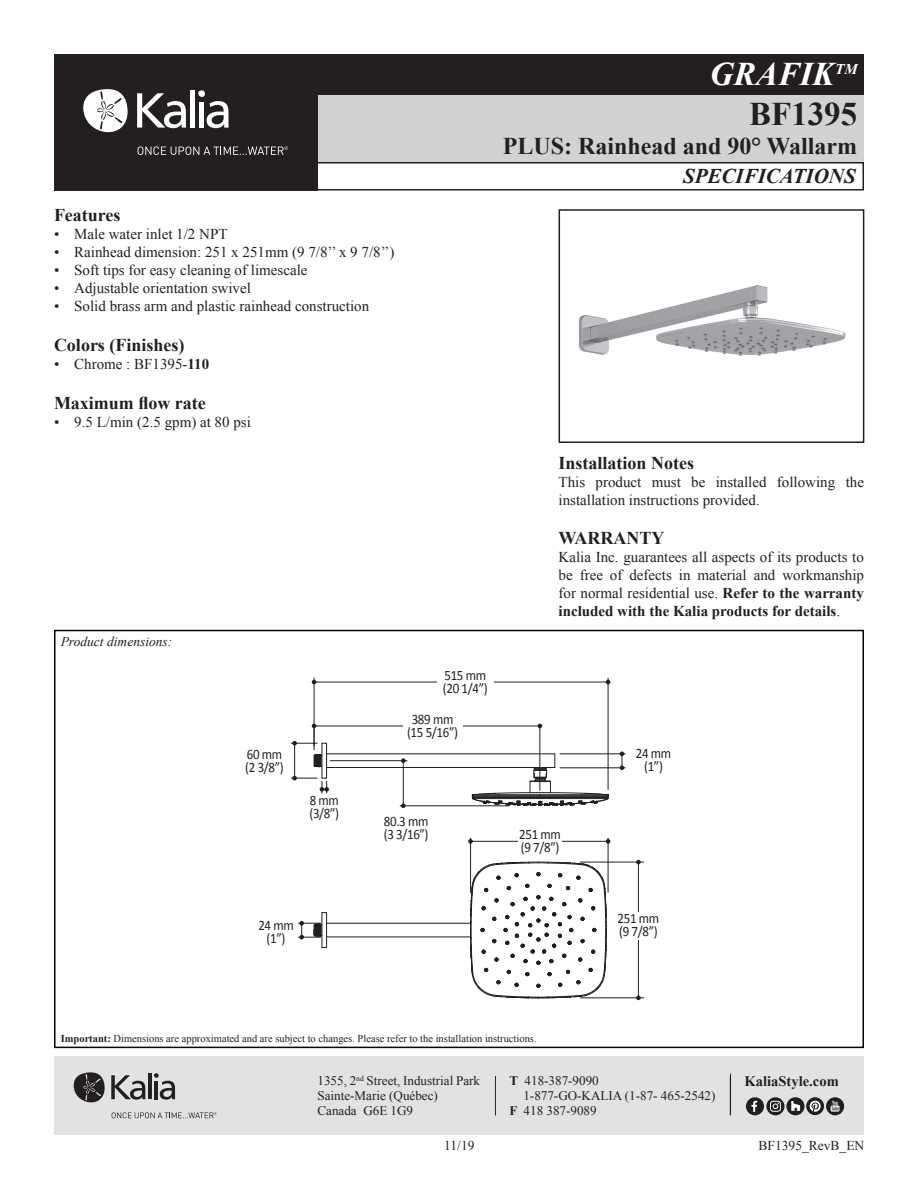
<style>
.page{position:relative;width:918px;height:1188px;background:#fff}
.page>*{position:absolute;margin:0;border:0;box-sizing:border-box;transform-origin:0 0}
.t1{font:italic 700 33px "Times New Roman";color:#fff}
.t2{font:700 33px "Times New Roman";color:#231f20}
.t3{font:700 24px "Times New Roman";color:#231f20}
.t4{font:italic 700 21px "Times New Roman";color:#231f20}
.t5{font:700 18px "Times New Roman";color:#231f20}
.t6{font:15px/18px "Times New Roman";color:#231f20}
.t7{font:700 14.55px "Times New Roman";color:#231f20}
.t8{font:14.4px/13.2px "Calibri";letter-spacing:-.025em;color:#231f20;scale:.9 1}
.t9{font:13.5px "Times New Roman";color:#231f20}
.t10{font:italic 13.5px "Times New Roman";color:#231f20}
.t11{font:13.05px/15px "Times New Roman";color:#231f20}
.t12{font:10.5px "Times New Roman";color:#231f20}
.s1{font-weight:700}
</style>
<div class="page">
<div style="left:240px;top:94px;width:624px;height:68px;background:#d3d2d2"></div>
<div style="left:240px;top:162px;width:624px;height:28px;border:2px solid #231f20"></div>
<div style="left:54px;top:54px;width:810px;height:40px;background:#231f20"></div>
<div style="left:54px;top:54px;width:263px;height:136px;background:#231f20"></div>
<svg style="left:83px;top:89px;width:45px;height:44px"></svg>
<div style="left:190px;top:90px;width:5px;height:38px;background:#fff"></div>
<div style="left:199px;top:102px;width:5px;height:26px;background:#fff"></div>
<div style="left:198px;top:90px;width:7px;height:7px;background:#fff;border-radius:50%"></div>
<svg style="left:137px;top:93px;width:49px;height:35px"></svg>
<svg style="left:207px;top:101px;width:22px;height:27px"></svg>
<svg style="left:138px;top:146px;width:150px;height:9px"></svg>
<div style="left:54px;top:1056px;width:810px;height:78px;background:#e1e2e4"></div>
<hr style="left:730px;top:1074px;width:1px;height:41px;background:#231f20">
<svg style="left:74px;top:1072px;width:31px;height:31px"></svg>
<hr style="left:148px;top:1073px;width:4px;height:26px;background:#231f20">
<svg style="left:111px;top:1075px;width:34px;height:25px"></svg>
<svg style="left:154px;top:1073px;width:21px;height:27px"></svg>
<svg style="left:112px;top:1112px;width:105px;height:7px"></svg>
<div style="left:746px;top:1097px;width:18px;height:18px;background:#231f20;border-radius:50%"></div>
<svg style="left:751px;top:1101px;width:6px;height:11px"></svg>
<svg style="left:766px;top:1097px;width:18px;height:18px"></svg>
<svg style="left:770px;top:1101px;width:11px;height:11px"></svg>
<svg style="left:786px;top:1097px;width:19px;height:18px"></svg>
<svg style="left:791px;top:1101px;width:9px;height:10px"></svg>
<div style="left:826px;top:1097px;width:18px;height:18px;background:#231f20;border-radius:50%"></div>
<svg style="left:831px;top:1101px;width:9px;height:11px"></svg>
<svg style="left:806px;top:1097px;width:18px;height:18px"></svg>
<svg style="left:810px;top:1101px;width:11px;height:11px"></svg>
<hr style="left:495px;top:1076px;width:1px;height:39px;background:#231f20">
<img style="left:579px;top:285px;width:267px;height:71px">
<div style="left:559px;top:209px;width:305px;height:234px;border:2px solid #231f20"></div>
<hr style="left:327px;top:767px;width:211px;height:1px;background:#231f20">
<hr style="left:327px;top:754px;width:228px;height:1px;background:#231f20">
<hr style="left:326px;top:744px;width:1px;height:34px;background:#231f20">
<hr style="left:322px;top:743px;width:1px;height:35px;background:#231f20">
<svg style="left:314px;top:754px;width:8px;height:13px"></svg>
<hr style="left:327px;top:937px;width:144px;height:1px;background:#231f20">
<hr style="left:327px;top:923px;width:144px;height:1px;background:#231f20">
<hr style="left:326px;top:913px;width:1px;height:34px;background:#231f20">
<hr style="left:322px;top:913px;width:1px;height:35px;background:#231f20">
<svg style="left:470px;top:862px;width:137px;height:137px"></svg>
<svg style="left:472px;top:754px;width:137px;height:52px"></svg>
<hr style="left:608px;top:838px;width:1px;height:54px;background:#231f20">
<hr style="left:471px;top:841px;width:137px;height:1px;background:#231f20">
<svg style="left:468px;top:839px;width:5px;height:5px"></svg>
<svg style="left:606px;top:839px;width:4px;height:5px"></svg>
<hr style="left:470px;top:838px;width:1px;height:54px;background:#231f20">
<hr style="left:294px;top:743px;width:1px;height:35px;background:#231f20">
<hr style="left:580px;top:862px;width:64px;height:1px;background:#231f20">
<hr style="left:638px;top:862px;width:1px;height:136px;background:#231f20">
<svg style="left:636px;top:996px;width:5px;height:4px"></svg>
<svg style="left:636px;top:860px;width:5px;height:4px"></svg>
<hr style="left:580px;top:998px;width:64px;height:1px;background:#231f20">
<hr style="left:330px;top:760px;width:77px;height:1px;background:#231f20">
<hr style="left:403px;top:761px;width:1px;height:45px;background:#231f20">
<svg style="left:401px;top:804px;width:5px;height:4px"></svg>
<svg style="left:401px;top:758px;width:5px;height:5px"></svg>
<hr style="left:400px;top:806px;width:109px;height:1px;background:#231f20">
<hr style="left:540px;top:726px;width:1px;height:64px;background:#231f20">
<hr style="left:314px;top:726px;width:226px;height:1px;background:#231f20">
<svg style="left:538px;top:724px;width:4px;height:4px"></svg>
<svg style="left:291px;top:724px;width:36px;height:22px"></svg>
<hr style="left:608px;top:678px;width:1px;height:112px;background:#231f20">
<hr style="left:314px;top:682px;width:294px;height:1px;background:#231f20">
<hr style="left:314px;top:678px;width:1px;height:72px;background:#231f20">
<svg style="left:291px;top:776px;width:38px;height:17px"></svg>
<hr style="left:560px;top:768px;width:65px;height:1px;background:#231f20">
<svg style="left:620px;top:752px;width:4px;height:18px"></svg>
<hr style="left:560px;top:754px;width:65px;height:1px;background:#231f20">
<div style="left:615px;top:912px;width:47px;height:28px;background:#fff"></div>
<div style="left:403px;top:713px;width:59px;height:26px;background:#fff"></div>
<div style="left:437px;top:669px;width:57px;height:26px;background:#fff"></div>
<div style="left:518px;top:828px;width:44px;height:27px;background:#fff"></div>
<svg style="left:299px;top:921px;width:23px;height:18px"></svg>
<div style="left:54px;top:630px;width:810px;height:418px;border:2px solid #040503"></div>
<h1 class="t1" style="left:710px;top:51px;width:149px">GRAFIK<sup>TM</sup></h1>
<p class="t5" style="left:54px;top:203px;width:68px">Features</p>
<p class="t6" style="left:54px;top:225px;width:175px">• Male water inlet 1/2 NPT</p>
<p class="t6" style="left:54px;top:243px;width:342px">• Rainhead dimension: 251 x 251mm (9 7/8’’ x 9 7/8’’)</p>
<p class="t6" style="left:54px;top:261px;width:255px">• Soft tips for easy cleaning of limescale</p>
<p class="t6" style="left:54px;top:279px;width:198px">• Adjustable orientation swivel</p>
<p class="t6" style="left:54px;top:297px;width:317px">• Solid brass arm and plastic rainhead construction</p>
<p class="t5" style="left:54px;top:333px;width:132px">Colors (Finishes)</p>
<p class="t6" style="left:54px;top:355px;width:157px">• Chrome : BF1395-<span class="s1">110</span></p>
<p class="t5" style="left:54px;top:390px;width:153px">Maximum flow rate</p>
<p class="t6" style="left:54px;top:412px;width:198px">• 9.5 L/min (2.5 gpm) at 80 psi</p>
<p class="t10" style="left:61px;top:632px;width:113px">Product dimensions:</p>
<p class="t8" style="left:245px;top:747px;width:44px">60 mm (2 3/8”)</p>
<p class="t8" style="left:309px;top:794px;width:35px">8 mm (3/8”)</p>
<p class="t8" style="left:443px;top:668px;width:51px">515 mm (20 1/4”)</p>
<p class="t8" style="left:407px;top:712px;width:58px;text-align:center">389 mm (15 5/16”)</p>
<p class="t8" style="left:384px;top:814px;width:51px">80.3 mm (3 3/16”)</p>
<h1 class="t2" style="left:749px;top:91px;width:110px">BF1395</h1>
<h2 class="t3" style="left:503px;top:129px;width:356px">PLUS: Rainhead and 90° Wallarm</h2>
<h3 class="t4" style="left:683px;top:162px;width:174px">SPECIFICATIONS</h3>
<p class="t5" style="left:559px;top:450px;width:137px">Installation Notes</p>
<p class="t6" style="left:559px;top:472px;width:307px">This product must be installed following the installation instructions provided.</p>
<p class="t5" style="left:559px;top:526px;width:107px">WARRANTY</p>
<p class="t6" style="left:559px;top:548px;width:307px;text-align:justify">Kalia Inc. guarantees all aspects of its products to be free of defects in material and workmanship for normal residential use. <span class="s1">Refer to the warranty included with the Kalia products for details</span>.</p>
<p class="t8" style="left:519px;top:827px;width:48px">251 mm (9 7/8”)</p>
<p class="t8" style="left:636px;top:747px;width:41px;text-align:center">24 mm (1”)</p>
<p class="t8" style="left:258px;top:919px;width:41px;text-align:center">24 mm (1”)</p>
<p class="t8" style="left:618px;top:912px;width:48px">251 mm (9 7/8”)</p>
<p class="t12" style="left:61px;top:1031px;width:477px"><span class="s1">Important:</span> Dimensions are approximated and are subject to changes. Please refer to the installation instructions.</p>
<p class="t11" style="left:318px;top:1073px;width:164px">1355, 2<sup>nd</sup> Street, Industrial Park</p>
<p class="t7" style="left:745px;top:1071px;width:96px">KaliaStyle.com</p>
<p class="t11" style="left:318px;top:1088px;width:122px">Sainte-Marie (Québec)<br>Canada G6E 1G9</p>
<p class="t11" style="left:510px;top:1073px;width:91px"><span class="s1">T</span> 418-387-9090</p>
<p class="t11" style="left:523px;top:1088px;width:194px">1-877-GO-KALIA (1-87- 465-2542)</p>
<p class="t11" style="left:510px;top:1103px;width:89px"><span class="s1">F</span> 418 387-9089</p>
<p class="t9" style="left:444px;top:1137px;width:32px">11/19</p>
<p class="t9" style="left:759px;top:1137px;width:107px">BF1395_RevB_EN</p>
</div>
